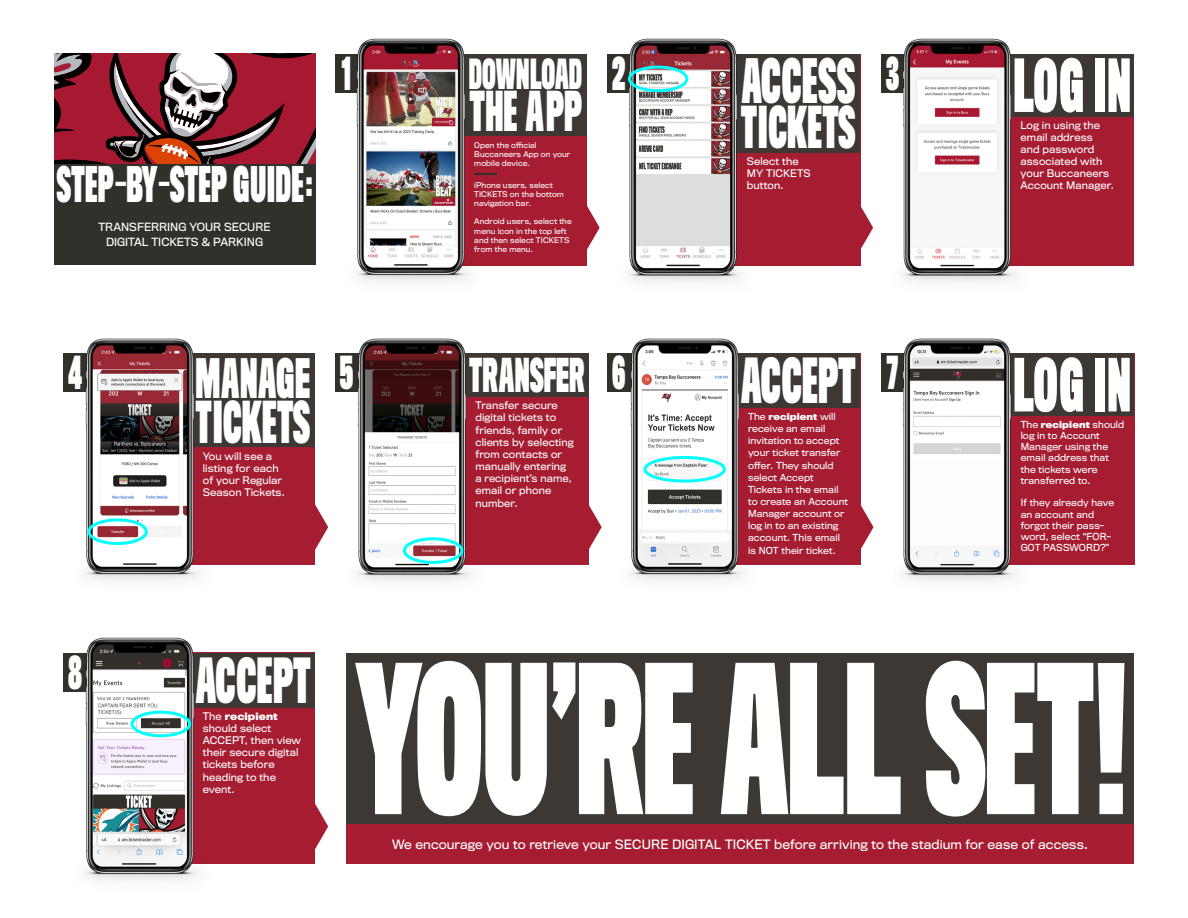
<style>
.page{position:relative;width:1188px;height:918px;background:#fff}
.page>*{position:absolute;margin:0;border:0;box-sizing:border-box;transform-origin:0 0}
.t1{font:800 160.5px "TB Vibrance";letter-spacing:-.01em;color:#fff}
.t2{font:800 56.85px "TB Vibrance";color:#fff}
.t3{font:800 48.3px "TB Vibrance";color:#fff}
.t4{font:800 47.55px "TB Vibrance";color:#fff}
.t5{font:800 44.85px "TB Vibrance";color:#fff}
.t6{font:800 42.75px "TB Vibrance";letter-spacing:.005em;color:#fff}
.t7{font:800 42.3px "TB Vibrance";color:#fff}
.t8{font:800 38.1px "TB Vibrance";color:#fff}
.t9{font:800 36.3px "TB Vibrance";color:#fff}
.t10{font:800 35.25px "TB Vibrance";color:#fff}
.t11{font:800 32.25px "TB Vibrance";letter-spacing:-.005em;color:#fff}
.t12{font:12px "Titling Gothic FB";letter-spacing:.01em;color:#fff}
.t13{font:10.5px "Titling Gothic FB";color:#fff}
.t14{font:9.75px/12.1px "Titling Gothic FB";letter-spacing:.01em;color:#fff}
.t15{font:9px/12.1px "Titling Gothic FB";letter-spacing:.01em;color:#fff}
.t16{font:7.35px/9.1px "Titling Gothic FB";letter-spacing:.01em;color:#fff}
.s1{font-weight:700}
</style>
<div class="page">
<div style="left:164px;top:653px;width:151px;height:211px;background:#a61d31"></div>
<div style="left:988px;top:353px;width:146px;height:212px;background:#a61d31"></div>
<div style="left:164px;top:353px;width:151px;height:212px;background:#a61d31"></div>
<div style="left:710px;top:353px;width:150px;height:212px;background:#a61d31"></div>
<div style="left:443px;top:353px;width:146px;height:212px;background:#a61d31"></div>
<div style="left:988px;top:54px;width:146px;height:211px;background:#a61d31"></div>
<svg style="left:860px;top:203px;width:13px;height:49px"></svg>
<div style="left:714px;top:54px;width:146px;height:211px;background:#a61d31"></div>
<div style="left:710px;top:54px;width:150px;height:99px;background:#3e3835"></div>
<div style="left:983px;top:54px;width:151px;height:62px;background:#3e3835"></div>
<div style="left:983px;top:353px;width:151px;height:63px;background:#3e3835"></div>
<div style="left:710px;top:353px;width:150px;height:55px;background:#3e3835"></div>
<div style="left:164px;top:653px;width:151px;height:54px;background:#3e3835"></div>
<div style="left:438px;top:353px;width:151px;height:44px;background:#3e3835"></div>
<div style="left:164px;top:353px;width:151px;height:94px;background:#3e3835"></div>
<svg style="left:587px;top:206px;width:13px;height:44px"></svg>
<div style="left:436px;top:54px;width:151px;height:211px;background:#a61d31"></div>
<div style="left:436px;top:54px;width:151px;height:82px;background:#3e3835"></div>
<div style="left:54px;top:163px;width:261px;height:102px;background:#32302b"></div>
<svg style="left:54px;top:54px;width:261px;height:109px;background:#913b47"></svg>
<img style="left:607px;top:38px;width:156px;height:244px">
<img style="left:881px;top:38px;width:156px;height:244px">
<div style="left:628px;top:66px;width:60px;height:26px;border:3px solid #0ff;border-radius:50%"></div>
<svg style="left:315px;top:504px;width:13px;height:46px"></svg>
<svg style="left:315px;top:804px;width:13px;height:45px"></svg>
<svg style="left:860px;top:502px;width:14px;height:50px"></svg>
<svg style="left:589px;top:505px;width:13px;height:44px"></svg>
<img style="left:63px;top:338px;width:136px;height:243px">
<img style="left:607px;top:338px;width:137px;height:243px">
<img style="left:335px;top:338px;width:137px;height:243px">
<img style="left:881px;top:338px;width:136px;height:243px">
<div style="left:346px;top:653px;width:788px;height:171px;background:#3e3835"></div>
<img style="left:63px;top:637px;width:157px;height:244px">
<div style="left:346px;top:824px;width:788px;height:40px;background:#a61d31"></div>
<div style="left:87px;top:518px;width:61px;height:27px;border:3px solid #0ff;border-radius:50%"></div>
<div style="left:643px;top:456px;width:83px;height:27px;border:3px solid #0ff;border-radius:50%"></div>
<div style="left:403px;top:537px;width:60px;height:27px;border:3px solid #0ff;border-radius:50%"></div>
<div style="left:131px;top:711px;width:60px;height:26px;border:3px solid #0ff;border-radius:50%"></div>
<img style="left:335px;top:38px;width:156px;height:244px">
<p class="t8" style="left:57px;top:158px;width:257px">STEP-BY-STEP GUIDE:</p>
<p class="t13" style="left:98px;top:220px;width:174px">TRANSFERRING YOUR SECURE</p>
<p class="t13" style="left:106px;top:235px;width:158px">DIGITAL TICKETS &amp; PARKING</p>
<p class="t10" style="left:342px;top:49px;width:11px">1</p>
<p class="t10" style="left:68px;top:349px;width:16px">4</p>
<p class="t10" style="left:340px;top:349px;width:15px">5</p>
<p class="t7" style="left:196px;top:349px;width:117px">MANAGE</p>
<p class="t5" style="left:196px;top:391px;width:117px">TICKETS</p>
<p class="t14" style="left:203px;top:450px;width:83px">You will see a listing for each of your Regular<br>Season Tickets.</p>
<p class="t11" style="left:469px;top:52px;width:115px">DOWNLOAD</p>
<p class="t6" style="left:470px;top:82px;width:114px">THE APP</p>
<p class="t16" style="left:474px;top:140px;width:97px">Open the official<br>Buccaneers App on your</p>
<p class="t16" style="left:474px;top:158px;width:57px">mobile device.</p>
<p class="t16" style="left:474px;top:181px;width:91px">iPhone users, select<br>TICKETS on the bottom navigation bar.</p>
<p class="t16" style="left:474px;top:217px;width:99px">Android users, select the menu icon in the top left and then select TICKETS from the menu.</p>
<p class="t10" style="left:612px;top:49px;width:15px">2</p>
<p class="t9" style="left:469px;top:351px;width:117px">TRANSFER</p>
<p class="t14" style="left:475px;top:399px;width:100px">Transfer secure digital tickets to friends, family or clients by selecting from contacts or manually entering a recipient’s name, email or phone number.</p>
<p class="t10" style="left:612px;top:349px;width:15px">6</p>
<p class="t4" style="left:741px;top:49px;width:116px">ACCESS</p>
<p class="t5" style="left:741px;top:97px;width:117px">TICKETS</p>
<p class="t14" style="left:747px;top:155px;width:53px">Select the</p>
<p class="t14" style="left:747px;top:167px;width:65px">MY TICKETS</p>
<p class="t14" style="left:747px;top:180px;width:38px">button.</p>
<p class="t10" style="left:886px;top:49px;width:15px">3</p>
<p class="t3" style="left:740px;top:348px;width:118px">ACCEPT</p>
<p class="t15" style="left:748px;top:410px;width:101px">The <span class="s1">recipient</span> will receive an email invitation to accept your ticket transfer offer. They should select Accept<br>Tickets in the email to create an Account<br>Manager account or log in to an existing account. This email is NOT their ticket.</p>
<p class="t10" style="left:887px;top:349px;width:13px">7</p>
<p class="t2" style="left:1013px;top:47px;width:119px">LOG IN</p>
<p class="t14" style="left:1021px;top:119px;width:95px">Log in using the email address and password associated with your Buccaneers<br>Account Manager.</p>
<p class="t2" style="left:1013px;top:346px;width:119px">LOG IN</p>
<p class="t15" style="left:1021px;top:418px;width:105px;line-height:11.2px">The <span class="s1">recipient</span> should log in to Account<br>Manager using the email address that the tickets were</p>
<p class="t15" style="left:1021px;top:474px;width:71px">transferred to.</p>
<p class="t15" style="left:1021px;top:497px;width:95px;line-height:11.2px">If they already have an account and</p>
<p class="t15" style="left:1021px;top:520px;width:92px;line-height:11.2px">forgot their pass&shy;word, select “FOR-<br>GOT PASSWORD?”</p>
<p class="t10" style="left:68px;top:648px;width:15px">8</p>
<p class="t3" style="left:195px;top:647px;width:118px">ACCEPT</p>
<p class="t14" style="left:203px;top:710px;width:100px">The <span class="s1">recipient </span>should select<br>ACCEPT, then view their secure digital tickets before heading to the event.</p>
<p class="t1" style="left:355px;top:630px;width:775px">YOU’RE ALL SET!</p>
<p class="t12" style="left:392px;top:837px;width:697px">We encourage you to retrieve your SECURE DIGITAL TICKET before arriving to the stadium for ease of access.</p>
</div>
